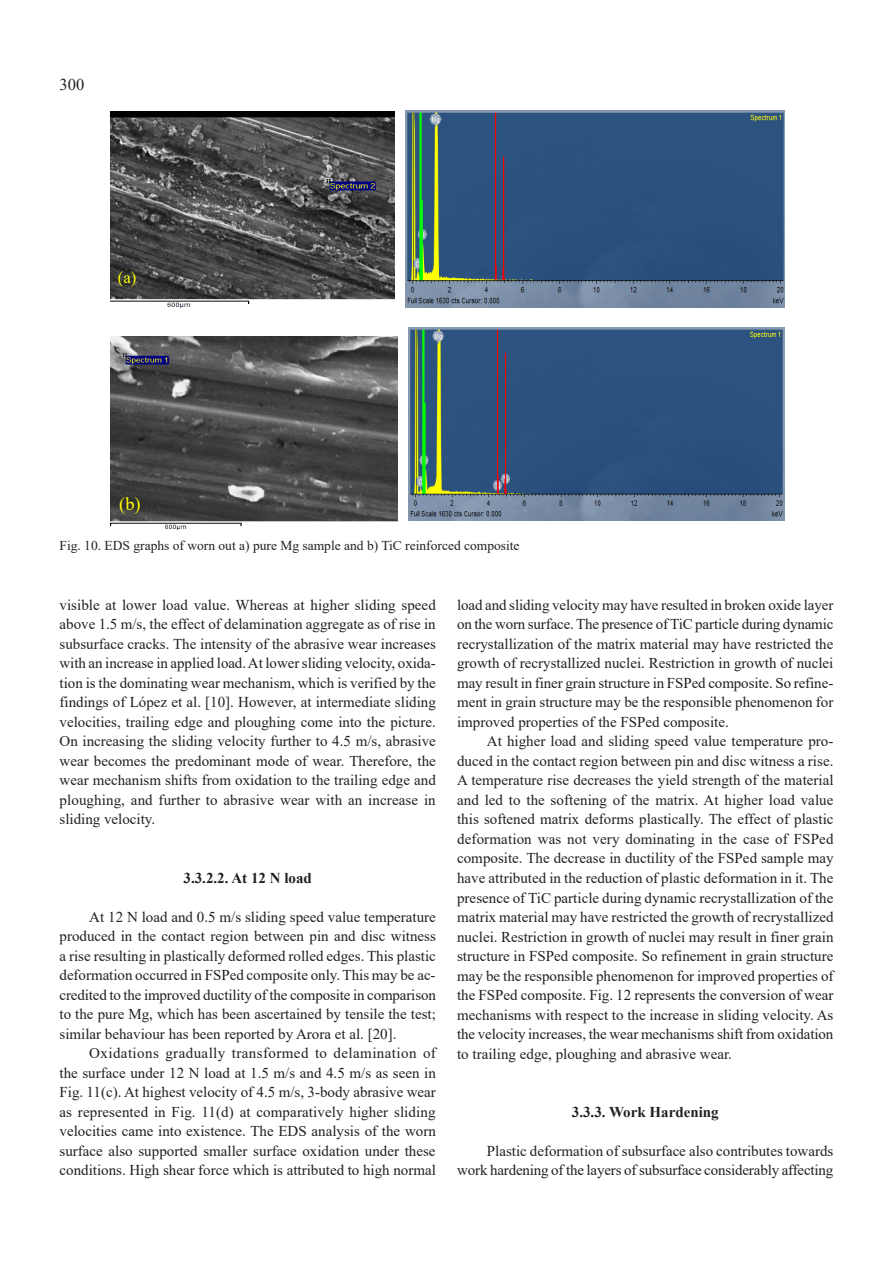
<style>
.page{position:relative;width:893px;height:1263px;background:#fff}
.page>*{position:absolute;margin:0;border:0;box-sizing:border-box;transform-origin:0 0}
.t1{font:18.3px "Times New Roman";color:#ff0}
.t2{font:16.8px "Times New Roman";color:#ff0}
.t3{font:16.5px "Times New Roman";color:#231f20}
.t4{font:15px/19.5px "Times New Roman";color:#231f20;text-align:justify}
.t5{font:700 15px "Times New Roman";color:#231f20}
.t6{font:13.5px "Times New Roman";color:#231f20}
</style>
<div class="page">
<img style="left:406px;top:111px;width:378px;height:197px">
<img style="left:110px;top:111px;width:285px;height:196px">
<img style="left:111px;top:336px;width:286px;height:193px">
<img style="left:409px;top:327px;width:375px;height:193px">
<p class="t3" style="left:60px;top:73px;width:26px">300</p>
<p class="t2" style="left:118px;top:266px;width:20px">(a)</p>
<p class="t1" style="left:119px;top:491px;width:23px">(b)</p>
<p class="t6" style="left:60px;top:536px;width:462px">Fig. 10. ED S graphs of worn out a) pure Mg sample and b) TiC reinforced composite</p>
<p class="t4" style="left:60px;top:595px;width:378px">visible at lower load value. Whereas at higher sliding speed above 1.5 m/s, the effect of delamination aggregate as of rise in subsurface cracks. The intensity of the abrasive wear increases with an increase in applied load. At lower sliding velocity, oxida&shy;tion is the dominating wear mechanism, which is verified by the findings of López et al. [10]. However, at intermediate sliding velocities, trailing edge and ploughing come into the picture.<br>On increasing the sliding velocity further to 4.5 m/s, abrasive wear becomes the predominant mode of wear. Therefore, the wear mechanism shifts from oxidation to the trailing edge and ploughing, and further to abrasive wear with an increase in sliding velocity.</p>
<p class="t5" style="left:184px;top:867px;width:130px">3.3.2.2. At 12 N load</p>
<p class="t4" style="left:60px;top:907px;width:378px;text-indent:30px">At 12 N load and 0.5 m/s sliding speed value temperature produced in the contact region between pin and disc witness a rise resulting in plastically deformed rolled edges. This plastic deformation occurred in FSPed composite only. This may be ac&shy;credited to the improved ductility of the composite in comparison to the pure Mg, which has been ascertained by tensile the test; similar behaviour has been reported by Arora et al. [20].</p>
<p class="t4" style="left:60px;top:1043px;width:378px;text-indent:30px">Oxidations gradually transformed to delamination of the surface under 12 N load at 1.5 m/s and 4.5 m/s as seen in Fig. 11(c). At highest velocity of 4.5 m/s, 3-body abrasive wear as represented in Fig. 11(d) at comparatively higher sliding velocities came into existence. The ED S analysis of the worn surface also supported smaller surface oxidation under these conditions. High shear force which is attributed to high normal</p>
<p class="t4" style="left:457px;top:595px;width:378px">load and sliding velocity may have resulted in broken oxide layer on the worn surface. The presence of TiC particle during dynamic recrystallization of the matrix material may have restricted the growth of recrystallized nuclei. Restriction in growth of nuclei may result in finer grain structure in FSPed composite. So refine&shy;ment in grain structure may be the responsible phenomenon for improved properties of the FSPed composite.</p>
<p class="t4" style="left:457px;top:731px;width:378px;text-indent:30px">At higher load and sliding speed value temperature pro&shy;duced in the contact region between pin and disc witness a rise.<br>A temperature rise decreases the yield strength of the material and led to the softening of the matrix. At higher load value this softened matrix deforms plastically. The effect of plastic deformation was not very dominating in the case of FSPed composite. The decrease in ductility of the FSPed sample may have attributed in the reduction of plastic deformation in it. The presence of TiC particle during dynamic recrystallization of the matrix material may have restricted the growth of recrystallized nuclei. Restriction in growth of nuclei may result in finer grain structure in FSPed composite. So refinement in grain structure may be the responsible phenomenon for improved properties of the FSPed composite. Fig. 12 represents the conversion of wear mechanisms with respect to the increase in sliding velocity. As the velocity increases, the wear mechanisms shift from oxidation to trailing edge, ploughing and abrasive wear.</p>
<p class="t5" style="left:572px;top:1101px;width:148px">3.3.3. Work Hardening</p>
<p class="t4" style="left:457px;top:1141px;width:378px;text-align:right">Plastic deformation of subsurface also contributes towards work hardening of the layers of subsurface considerably affecting</p>
</div>
